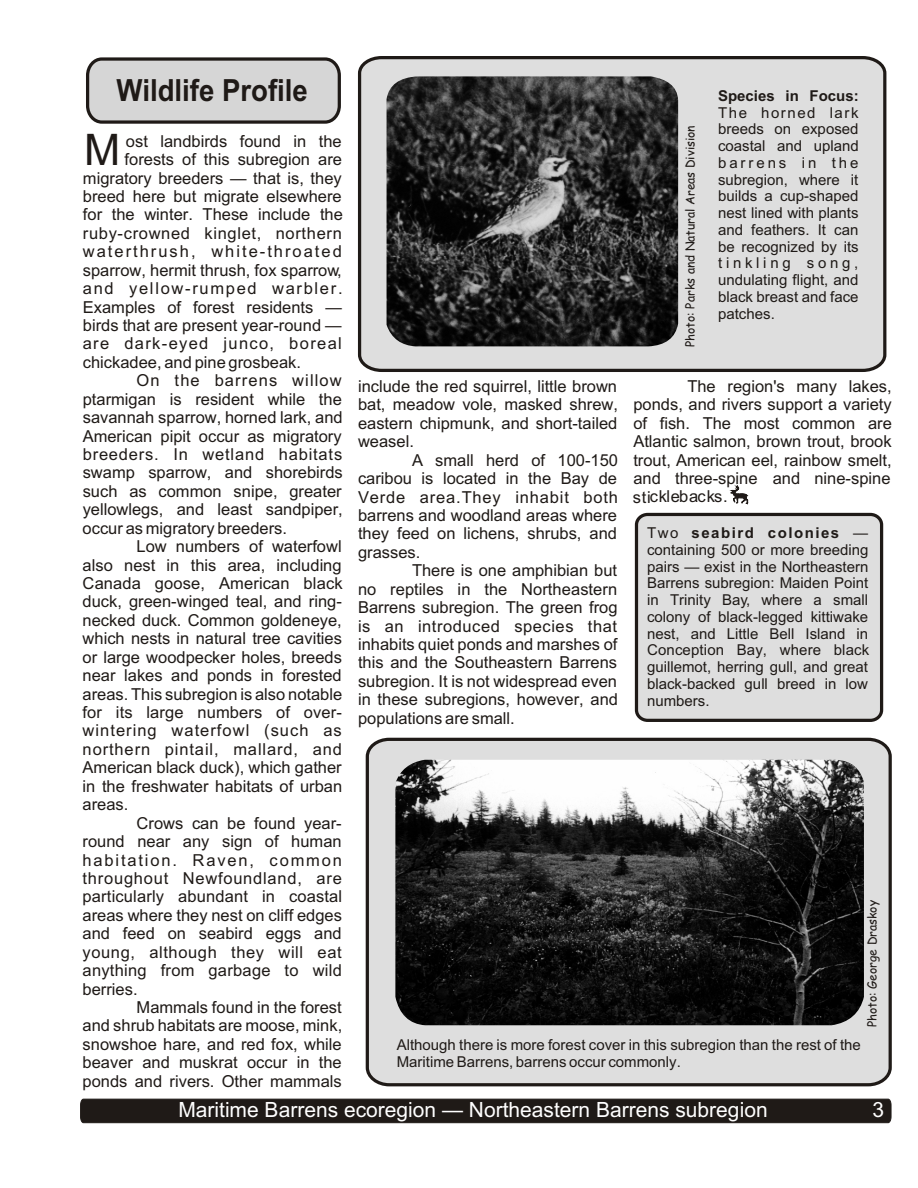
<style>
.page{position:relative;width:918px;height:1188px;background:#fff}
.page>*{position:absolute;margin:0;border:0;box-sizing:border-box;transform-origin:0 0}
.t1{font:43.5px "Arial";color:#1f1a17}
.t2{font:700 30.6px "Arial";color:#1f1a17;scale:.9 1}
.t3{font:21px "Arial";color:#fff}
.t4{font:16.5px/18.5px "Arial";color:#1f1a17;text-align:justify}
.t5{font:16.5px "Arial";letter-spacing:.04em;color:#1f1a17}
.t6{font:16.5px "Arial";letter-spacing:.055em;color:#1f1a17}
.t7{font:16.5px "Arial";letter-spacing:.12em;color:#1f1a17}
.t8{font:16.5px "Arial";letter-spacing:.05em;color:#1f1a17}
.t9{font:16.5px "Arial";letter-spacing:.045em;color:#1f1a17}
.t10{font:16.5px "Arial";letter-spacing:.06em;color:#1f1a17}
.t11{font:16.5px "Arial";letter-spacing:.035em;color:#1f1a17}
.t12{font:16.5px "Arial";letter-spacing:.1em;color:#1f1a17}
.t13{font:16.5px "Arial";letter-spacing:.08em;color:#1f1a17}
.t14{font:16.5px "Arial";letter-spacing:.11em;color:#1f1a17}
.t15{font:15px/16.8px "Arial";color:#1f1a17;text-align:justify}
.t16{font:700 15px "Arial";color:#1f1a17}
.t17{font:12px "Comic Sans MS";color:#1f1a17}
.s1{font-weight:700}
</style>
<div class="page">
<svg style="left:357px;top:56px;width:530px;height:316px;background:#d2d1d1"></svg>
<svg style="left:365px;top:737px;width:527px;height:350px;background:#ccc"></svg>
<svg style="left:80px;top:1099px;width:811px;height:24px;background:#201b18"></svg>
<svg style="left:86px;top:57px;width:255px;height:67px;background:#c1c1c0"></svg>
<div style="left:635px;top:513px;width:248px;height:209px;background:#dedede;border:3px solid #1f1a17;border-radius:11px"></div>
<img style="left:387px;top:76px;width:291px;height:270px">
<svg style="left:729px;top:486px;width:19px;height:18px"></svg>
<img style="left:395px;top:760px;width:469px;height:265px">
<h2 class="t2" style="left:117px;top:79px;width:214px">Wildlife Profile</h2>
<p class="t16" style="left:718px;top:90px;width:142px">Species in Focus:</p>
<p class="t15" style="left:718px;top:105px;width:142px">The horned lark breeds on exposed coastal and upland barrens in the subregion, where it builds a cup-shaped nest lined with plants and feathers. It can be recognized by its tinkling song, undulating flight, and black breast and face patches.</p>
<h1 class="t1" style="left:84px;top:134px;width:38px">M</h1>
<p class="t17" style="left:685px;top:347px;width:223px;rotate:-90deg">Photo: Parks and Natural Areas Division</p>
<p class="t4" style="left:126px;top:133px;width:217px">ost landbirds found in the</p>
<p class="t4" style="left:125px;top:152px;width:219px">forests of this subregion are</p>
<p class="t4" style="left:83px;top:170px;width:260px">migratory breeders — that is, they</p>
<p class="t4" style="left:83px;top:188px;width:260px">breed here but migrate elsewhere</p>
<p class="t4" style="left:83px;top:207px;width:262px">for the winter. These include the</p>
<p class="t5" style="left:83px;top:227px;width:260px">ruby-crowned kinglet, northern</p>
<p class="t7" style="left:83px;top:245px;width:260px">waterthrush, white-throated</p>
<p class="t4" style="left:83px;top:262px;width:260px">sparrow, hermit thrush, fox sparrow,</p>
<p class="t12" style="left:83px;top:282px;width:261px">and yellow-rumped warbler.</p>
<p class="t4" style="left:83px;top:299px;width:261px">Examples of forest residents —</p>
<p class="t4" style="left:83px;top:317px;width:260px">birds that are present year-round —</p>
<p class="t13" style="left:83px;top:337px;width:261px">are dark-eyed junco, boreal</p>
<p class="t4" style="left:83px;top:354px;width:220px">chickadee, and pine grosbeak.</p>
<p class="t4" style="left:137px;top:378px;width:482px">On the barrens willow include the red squirrel, little brown</p>
<p class="t4" style="left:83px;top:378px;width:811px;text-indent:605px">The region's many lakes, ptarmigan is resident while the bat, meadow vole, masked shrew, ponds, and rivers support a variety savannah sparrow, horned lark, and eastern chipmunk, and short-tailed of fish. The most common are</p>
<p class="t4" style="left:83px;top:428px;width:333px">American pipit occur as migratory weasel.</p>
<p class="t4" style="left:633px;top:434px;width:260px">Atlantic salmon, brown trout, brook</p>
<p class="t8" style="left:83px;top:448px;width:261px">breeders. In wetland habitats</p>
<p class="t4" style="left:83px;top:452px;width:811px;text-indent:329px">A small herd of 100-150 trout, American eel, rainbow smelt, swamp sparrow, and shorebirds caribou is located in the Bay de and three-spine and nine-spine such as common snipe, greater Verde area.They inhabit both sticklebacks.</p>
<p class="t4" style="left:83px;top:502px;width:536px">yellowlegs, and least sandpiper, barrens and woodland areas where occur as migratory breeders.</p>
<p class="t15" style="left:647px;top:526px;width:224px">Two <span class="s1">seabird colonies</span> — containing 500 or more breeding pairs — exist in the Northeastern Barrens subregion: Maiden Point in Trinity Bay, where a small colony of black-legged kittiwake nest, and Little Bell Island in Conception Bay, where black guillemot, herring gull, and great black-backed gull breed in low numbers.</p>
<p class="t4" style="left:137px;top:529px;width:482px;line-height:12.8px;text-indent:221px">they feed on lichens, shrubs, and<br>Low numbers of waterfowl grasses.</p>
<p class="t4" style="left:83px;top:557px;width:261px">also nest in this area, including</p>
<p class="t4" style="left:83px;top:563px;width:536px;text-align:right">There is one amphibian but<br>Canada goose, American black no reptiles in the Northeastern</p>
<p class="t4" style="left:83px;top:594px;width:536px">duck, green-winged teal, and ring- Barrens subregion. The green frog necked duck. Common goldeneye, is an introduced species that which nests in natural tree cavities inhabits quiet ponds and marshes of</p>
<p class="t4" style="left:83px;top:651px;width:536px;line-height:21.3px">or large woodpecker holes, breeds this and the Southeastern Barrens near lakes and ponds in forested subregion. It is not widespread even</p>
<p class="t4" style="left:83px;top:686px;width:537px">areas. This subregion is also notable in these subregions, however, and</p>
<p class="t4" style="left:83px;top:705px;width:434px">for its large numbers of over- populations are small.</p>
<p class="t10" style="left:83px;top:724px;width:261px">wintering waterfowl (such as</p>
<p class="t6" style="left:83px;top:743px;width:261px">northern pintail, mallard, and</p>
<p class="t4" style="left:83px;top:760px;width:261px">American black duck), which gather</p>
<p class="t4" style="left:83px;top:778px;width:261px">in the freshwater habitats of urban</p>
<p class="t4" style="left:83px;top:797px;width:47px">areas.</p>
<p class="t4" style="left:137px;top:815px;width:207px">Crows can be found year-</p>
<p class="t4" style="left:83px;top:834px;width:261px">round near any sign of human</p>
<p class="t14" style="left:83px;top:853px;width:261px">habitation. Raven, common</p>
<p class="t9" style="left:83px;top:872px;width:261px">throughout Newfoundland, are</p>
<p class="t4" style="left:83px;top:889px;width:261px">particularly abundant in coastal</p>
<p class="t4" style="left:83px;top:907px;width:261px">areas where they nest on cliff edges</p>
<p class="t4" style="left:83px;top:926px;width:261px">and feed on seabird eggs and</p>
<p class="t11" style="left:83px;top:946px;width:261px">young, although they will eat</p>
<p class="t4" style="left:83px;top:963px;width:261px">anything from garbage to wild</p>
<p class="t4" style="left:83px;top:981px;width:57px">berries.</p>
<p class="t4" style="left:137px;top:999px;width:207px">Mammals found in the forest</p>
<p class="t4" style="left:83px;top:1018px;width:261px">and shrub habitats are moose, mink,</p>
<p class="t4" style="left:83px;top:1036px;width:261px">snowshoe hare, and red fox, while</p>
<p class="t4" style="left:83px;top:1055px;width:261px">beaver and muskrat occur in the</p>
<p class="t4" style="left:83px;top:1073px;width:261px">ponds and rivers. Other mammals</p>
<p class="t3" style="left:178px;top:1101px;width:591px">Maritime Barrens ecoregion — Northeastern Barrens subregion</p>
<p class="t3" style="left:873px;top:1101px;width:13px">3</p>
<p class="t17" style="left:867px;top:1027px;width:129px;rotate:-90deg">Photo: George Draskoy</p>
<p class="t15" style="left:397px;top:1038px;width:466px">Although there is more forest cover in this subregion than the rest of the<br>Maritime Barrens, barrens occur commonly.</p>
</div>
